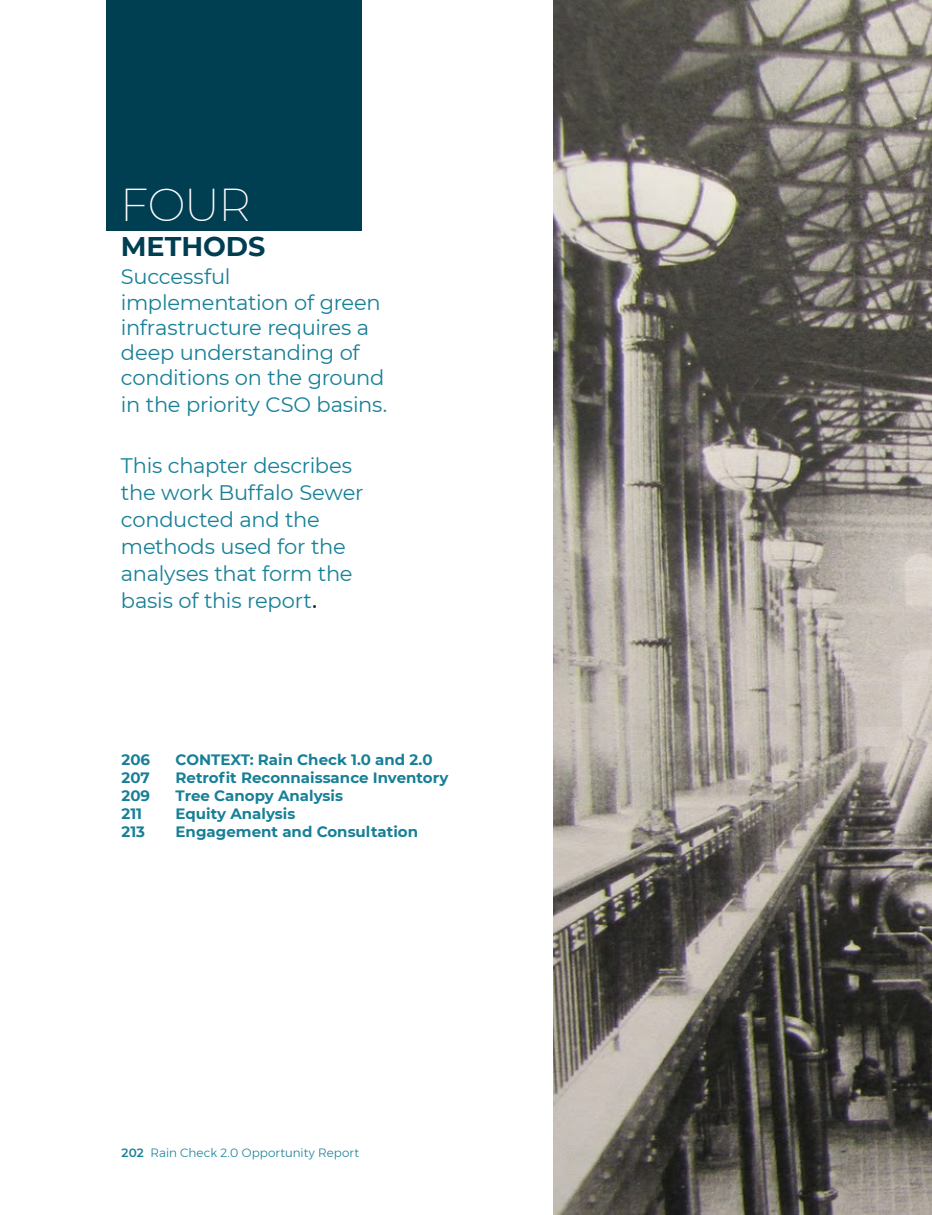
<style>
.page{position:relative;width:932px;height:1215px;background:#fff}
.page>*{position:absolute;margin:0;border:0;box-sizing:border-box;transform-origin:0 0}
.t1{font:200 45px "Montserrat";color:#fff}
.t2{font:700 27px "Montserrat";letter-spacing:-.005em;color:#003e52}
.t3{font:21px/25.5px "Montserrat";letter-spacing:-.01em;color:#178097}
.t4{font:700 15px "Montserrat";color:#178097}
.t5{font:300 12px "Montserrat";letter-spacing:.005em;color:#178097}
.s1{font-size:27px;color:#231f20}
.s2{font-weight:600}
</style>
<div class="page">
<div style="left:106px;top:0;width:255px;height:231px;background:#003e52"></div>
<img style="left:554px;top:0;width:378px;height:1215px">
<h1 class="t1" style="left:120px;top:175px;width:132px">FOUR</h1>
<p class="t2" style="left:121px;top:227px;width:146px">METHODS</p>
<p class="t3" style="left:121px;top:263px;width:268px">Successful implementation of green infrastructure requires a deep understanding of conditions on the ground in the priority CSO basins.</p>
<p class="t3" style="left:121px;top:452px;width:244px;line-height:27px">This chapter describes the work Buffalo Sewer conducted and the methods used for the analyses that form the basis of this report<span class="s1">.</span></p>
<p class="t4" style="left:122px;top:748px;width:30px">206</p>
<p class="t4" style="left:176px;top:748px;width:258px">CONTEXT: Rain Check 1.0 and 2.0</p>
<p class="t4" style="left:122px;top:766px;width:30px">207</p>
<p class="t4" style="left:176px;top:766px;width:274px">Retrofit Reconnaissance Inventory</p>
<p class="t4" style="left:122px;top:784px;width:30px">209</p>
<p class="t4" style="left:176px;top:784px;width:169px">Tree Canopy Analysis</p>
<p class="t4" style="left:122px;top:802px;width:22px">211</p>
<p class="t4" style="left:176px;top:802px;width:121px">Equity Analysis</p>
<p class="t4" style="left:122px;top:820px;width:25px">213</p>
<p class="t4" style="left:176px;top:820px;width:244px">Engagement and Consultation</p>
<p class="t5" style="left:122px;top:1144px;width:239px"><span class="s2">202</span> Rain Check 2.0 Opportunity Report</p>
</div>
